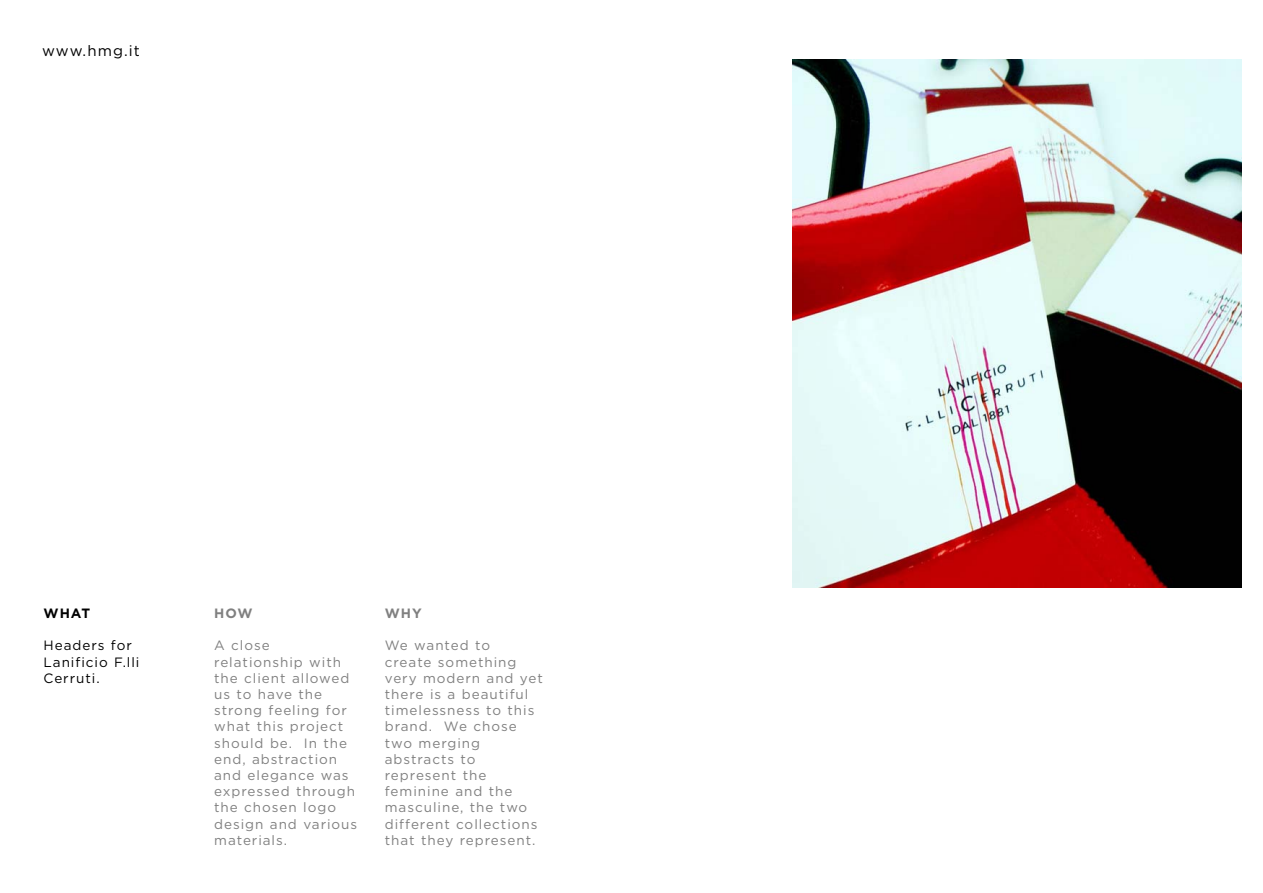
<style>
.page{position:relative;width:1263px;height:893px;background:#fff}
.page>*{position:absolute;margin:0;border:0;box-sizing:border-box;transform-origin:0 0}
.t1{font:15px "Gotham";letter-spacing:.07em;color:#000}
.t2{font:13.5px/16.2px "Gotham";letter-spacing:.07em;color:#808080}
.t3{font:13.5px/16.2px "Gotham";letter-spacing:.07em;color:#000}
.t4{font:700 13.5px "Gotham";letter-spacing:.075em;color:#808080}
.t5{font:700 13.5px "Gotham";color:#000}
</style>
<div class="page">
<img style="left:793px;top:60px;width:448px;height:527px">
<p class="t1" style="left:42px;top:45px;width:99px">www.hmg.it</p>
<p class="t5" style="left:44px;top:608px;width:48px">WHAT</p>
<p class="t3" style="left:44px;top:638px;width:97px">Headers for<br>Lanificio F.lli<br>Cerruti.</p>
<p class="t4" style="left:214px;top:608px;width:40px">HOW</p>
<p class="t2" style="left:214px;top:638px;width:145px">A close relationship with the client allowed us to have the strong feeling for what this project should be. In the end, abstraction and elegance was expressed through the chosen logo design and various materials.</p>
<p class="t4" style="left:385px;top:608px;width:39px">WHY</p>
<p class="t2" style="left:385px;top:638px;width:160px">We wanted to<br>create something very modern and yet there is a beautiful timelessness to this brand. We chose two merging abstracts to represent the feminine and the masculine, the two different collections that they represent.</p>
</div>
